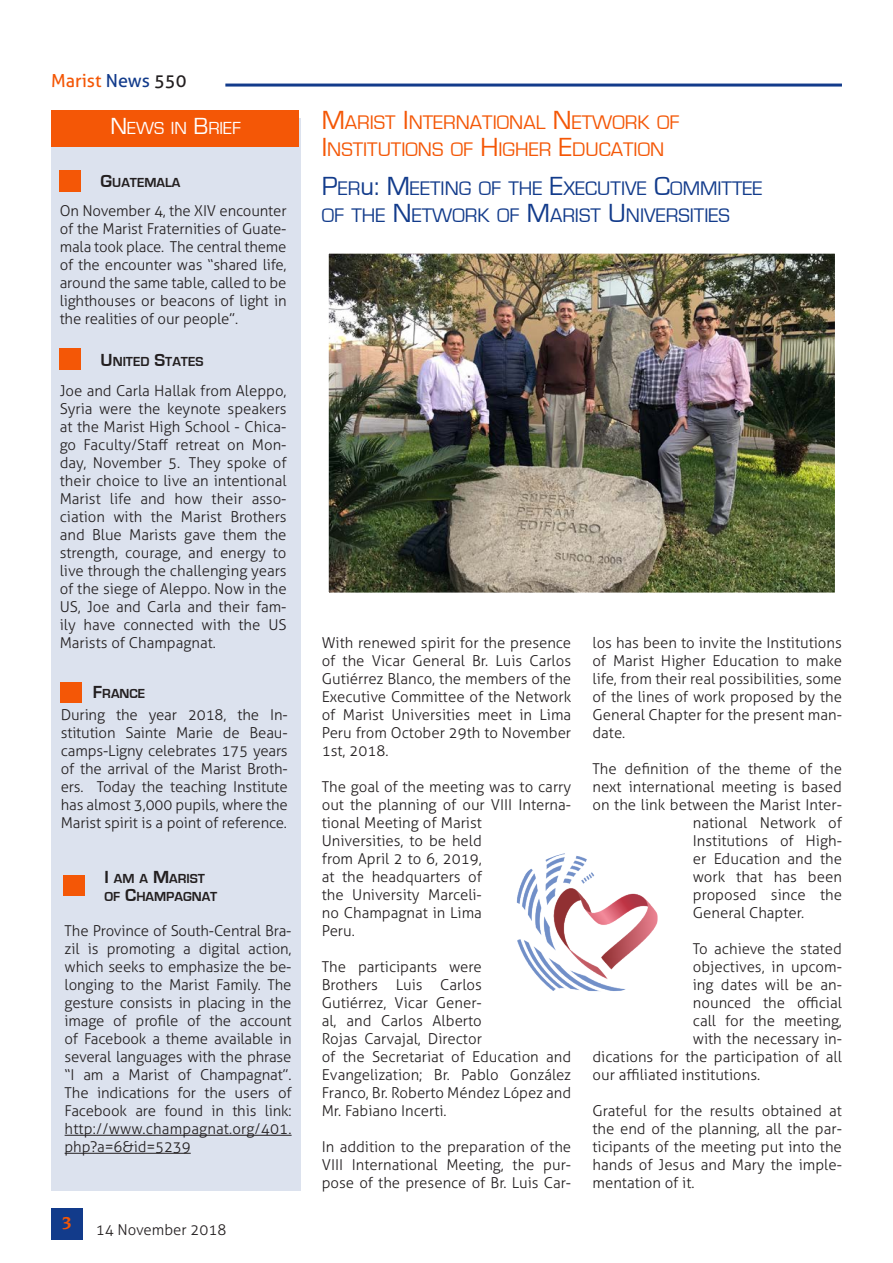
<style>
.page{position:relative;width:893px;height:1263px;background:#fff}
.page>*{position:absolute;margin:0;border:0;box-sizing:border-box;transform-origin:0 0}
.Titolo{font:20.25px/27px "Eurostile";color:#123b8b}
.Titolo-2{font:20.25px/27px "Eurostile";color:#f45706}
.t1{font:18px "Aller";color:#f45706}
.TitoloBox{font:18px "Eurostile";color:#fff}
.t2{font:700 18px "Novarese IT Cby BT";color:#f45706}
.Testo_normal{font:300 15px/18px "Aller";color:#231f20;text-align:justify}
.Testo_sinEspacio{font:300 15px/18px "Aller";letter-spacing:-.01em;color:#231f20;text-align:justify}
.SottoTitoloBox{font:700 13.5px "Eurostile";color:#231f20}
.s1{color:#123b8b}
.s2{color:#231f20}
.s3{font-size:24px}
.s4{font-size:18px}
.s5{font-size:27px}
</style>
<div class="page">
<hr style="left:225px;top:84px;width:617px;height:3px;background:#123b8b">
<div style="left:51px;top:1208px;width:32px;height:31px;background:#123b8b"></div>
<div style="left:51px;top:118px;width:249px;height:1073px;background:#dce2ee"></div>
<div style="left:51px;top:111px;width:248px;height:36px;background:#f45706"></div>
<div style="left:60px;top:170px;width:21px;height:21px;background:#f45706"></div>
<div style="left:60px;top:349px;width:21px;height:21px;background:#f45706"></div>
<div style="left:61px;top:682px;width:21px;height:20px;background:#f45706"></div>
<hr style="left:65px;top:1135px;width:227px;height:1px;background:#231f20">
<hr style="left:65px;top:1153px;width:126px;height:1px;background:#231f20">
<div style="left:64px;top:876px;width:21px;height:20px;background:#f45706"></div>
<img style="left:330px;top:255px;width:504px;height:337px">
<div style="left:322px;top:247px;width:520px;height:353px;border:7px solid #fff"></div>
<img style="left:517px;top:853px;width:141px;height:138px">
<div style="left:495px;top:844px;width:177px;height:163px;border:7px solid #fff;border-radius:50%"></div>
<p class="t1" style="left:51px;top:69px;width:137px">Marist <span class="s1">News</span> <span class="s2">550</span></p>
<p class="TitoloBox" style="left:110px;top:118px;width:132px"><span class="s3">N</span>EWS IN <span class="s3">B</span>RIEF</p>
<p class="SottoTitoloBox" style="left:101px;top:176px;width:81px"><span class="s4">G</span>UATEMALA</p>
<p class="Testo_sinEspacio" style="left:60px;top:202px;width:228px">On November 4, the XIV encounter of the Marist Fraternities of Guate&shy;mala took place. The central theme of the encounter was “shared life, around the same table, called to be lighthouses or beacons of light in the realities of our people”.</p>
<p class="SottoTitoloBox" style="left:101px;top:354px;width:103px"><span class="s4">U</span> NITED <span class="s4">S</span>TATES</p>
<p class="Testo_sinEspacio" style="left:60px;top:382px;width:228px">Joe and Carla Hallak from Aleppo, Syria were the keynote speakers at the Marist High School - Chica&shy;go Faculty/Staff retreat on Mon&shy;day, November 5. They spoke of their choice to live an intentional Marist life and how their asso&shy;ciation with the Marist Brothers and Blue Marists gave them the strength, courage, and energy to live through the challenging years of the siege of Aleppo. Now in the US, Joe and Carla and their fam&shy;ily have connected with the US Marists of Champagnat.</p>
<p class="SottoTitoloBox" style="left:93px;top:686px;width:54px"><span class="s4">F</span>RANCE</p>
<p class="Testo_sinEspacio" style="left:61px;top:706px;width:228px">During the year 2018, the In&shy;stitution Sainte Marie de Beau&shy;camps-Ligny celebrates 175 years of the arrival of the Marist Broth&shy;ers. Today the teaching Institute has almost 3,000 pupils, where the Marist spirit is a point of reference.</p>
<p class="SottoTitoloBox" style="left:104px;top:871px;width:102px"><span class="s4">I</span> AM A <span class="s4">M</span>ARIST</p>
<p class="SottoTitoloBox" style="left:104px;top:889px;width:114px">OF <span class="s4">C</span>HAMPAGNAT</p>
<p class="Testo_sinEspacio" style="left:65px;top:922px;width:228px">The Province of South-Central Bra&shy;zil is promoting a digital action, which seeks to emphasize the be&shy;longing to the Marist Family. The gesture consists in placing in the image of profile of the account of Facebook a theme available in several languages with the phrase “I am a Marist of Champagnat”.<br>The indications for the users of Facebook are found in this link: http://www.champagnat.org/401. php?a=6&amp;id=5239</p>
<p class="t2" style="left:62px;top:1212px;width:12px">3</p>
<p class="Testo_sinEspacio" style="left:96px;top:1220px;width:132px">14 November 2018</p>
<p class="Titolo-2" style="left:322px;top:109px;width:359px"><span class="s5">M</span>ARIST <span class="s5">I</span> NTERNATIONAL <span class="s5">N</span> ETWORK OF<br><span class="s5">I</span> NSTITUTIONS OF <span class="s5">H</span> IGHER <span class="s5">E</span>DUCATION</p>
<p class="Titolo" style="left:322px;top:176px;width:442px"><span class="s5">P</span>ER<span class="s5">u</span><span class="s5">: M</span> EETING OF THE <span class="s5">E</span>XECUTIVE <span class="s5">C</span>OMMITTEE<br>OF THE <span class="s5">N</span> ETWORK OF <span class="s5">M</span>ARIST <span class="s5">U</span> NIVERSITIES</p>
<p class="Testo_normal" style="left:322px;top:634px;width:251px">With renewed spirit for the presence of the Vicar General Br. Luis Carlos Gutiérrez Blanco, the members of the Executive Committee of the Network of Marist Universities meet in Lima Peru from October 29th to November 1st, 2018.</p>
<p class="Testo_normal" style="left:322px;top:778px;width:251px;text-align:left">The goal of the meeting was to carry out the planning of our VIII Interna&shy;tional Meeting of Marist<br>Universities, to be held<br>from April 2 to 6, 2019,<br>at the headquarters of<br>the University Marceli-<br>no Champagnat in Lima<br>Peru.</p>
<p class="Testo_normal" style="left:322px;top:958px;width:251px;text-align:left">The participants were<br>Brothers Luis Carlos<br>Gutiérrez, Vicar Gener-<br>al, and Carlos Alberto<br>Rojas Carvajal, Director<br>of the Secretariat of Education and<br>Evangelization; Br. Pablo González<br>Franco, Br. Roberto Méndez López and<br>Mr. Fabiano Incerti.</p>
<p class="Testo_normal" style="left:322px;top:1138px;width:251px">In addition to the preparation of the VIII International Meeting, the pur&shy;pose of the presence of Br. Luis Car-</p>
<p class="Testo_normal" style="left:592px;top:634px;width:251px">los has been to invite the Institutions of Marist Higher Education to make life, from their real possibilities, some of the lines of work proposed by the General Chapter for the present man&shy;date.</p>
<p class="Testo_normal" style="left:592px;top:760px;width:251px">The definition of the theme of the</p>
<p class="Testo_normal" style="left:592px;top:778px;width:251px">next international meeting is based</p>
<p class="Testo_normal" style="left:592px;top:796px;width:251px">on the link between the Marist Inter-</p>
<p class="Testo_normal" style="left:693px;top:814px;width:151px">national Network of</p>
<p class="Testo_normal" style="left:693px;top:832px;width:151px">Institutions of High-</p>
<p class="Testo_normal" style="left:693px;top:850px;width:151px">er Education and the</p>
<p class="Testo_normal" style="left:693px;top:868px;width:151px">work that has been</p>
<p class="Testo_normal" style="left:693px;top:886px;width:151px">proposed since the</p>
<p class="Testo_normal" style="left:693px;top:904px;width:113px">General Chapter.</p>
<p class="Testo_normal" style="left:693px;top:940px;width:151px">To achieve the stated</p>
<p class="Testo_normal" style="left:693px;top:958px;width:151px">objectives, in upcom-</p>
<p class="Testo_normal" style="left:693px;top:976px;width:151px">ing dates will be an-</p>
<p class="Testo_normal" style="left:693px;top:994px;width:151px">nounced the official</p>
<p class="Testo_normal" style="left:693px;top:1012px;width:151px">call for the meeting,</p>
<p class="Testo_normal" style="left:693px;top:1030px;width:151px">with the necessary in-</p>
<p class="Testo_normal" style="left:592px;top:1048px;width:251px">dications for the participation of all</p>
<p class="Testo_normal" style="left:592px;top:1066px;width:169px">our affiliated institutions.</p>
<p class="Testo_normal" style="left:592px;top:1102px;width:251px">Grateful for the results obtained at the end of the planning, all the par&shy;ticipants of the meeting put into the hands of Jesus and Mary the imple&shy;mentation of it.</p>
</div>
